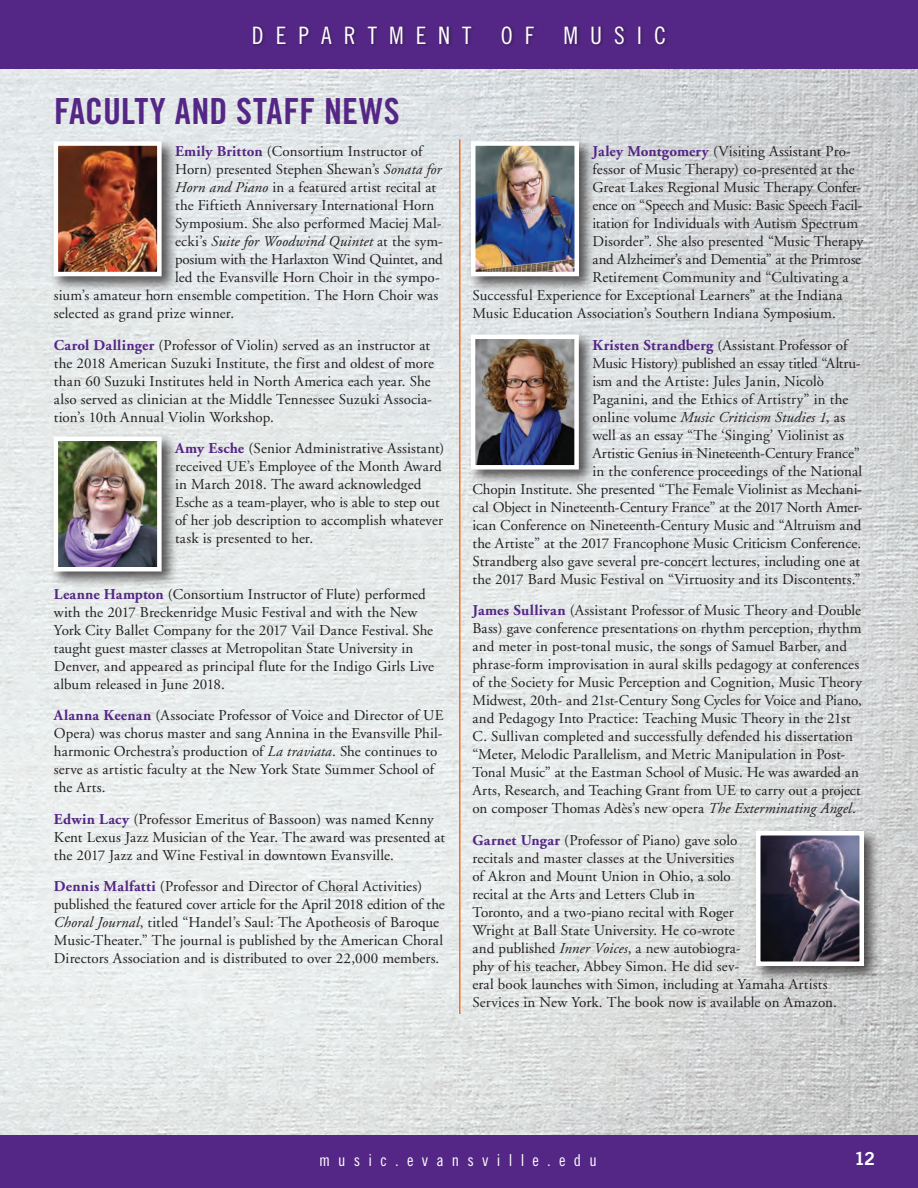
<style>
.page{position:relative;width:918px;height:1188px;background:#fff}
.page>*{position:absolute;margin:0;border:0;box-sizing:border-box;transform-origin:0 0}
.t1{font:36px "Trade Gothic Bold Cond Twenty";letter-spacing:.005em;color:#542685}
.t2{font:24px "Trade Gothic Cond Eighteen";letter-spacing:.5em;color:#fff}
.t3{font:18px "Trade Gothic Bold Two";color:#fff}
.t4{font:16.5px "Trade Gothic Cond Eighteen";letter-spacing:.5em;color:#fff}
.t5{font:15px/18px "Adobe Garamond";letter-spacing:.005em;color:#231f20}
.t6{font:15px "Adobe Garamond";letter-spacing:-.015em;color:#231f20}
.t7{font:italic 15px "Adobe Garamond";letter-spacing:.01em;color:#231f20}
.s1{font-weight:700;color:#542685}
.s2{font-style:italic}
.s3{font-style:normal}
</style>
<div class="page">
<img style="left:0;top:69px;width:918px;height:1067px">
<div style="left:0;top:0;width:918px;height:69px;background:#542685"></div>
<div style="left:253px;top:24px;width:416px;height:23px;background:#231f20;opacity:.5"></div>
<div style="left:0;top:1136px;width:918px;height:52px;background:#542685"></div>
<div style="left:50px;top:433px;width:128px;height:155px;background:#231f20;opacity:.75"></div>
<img style="left:59px;top:441px;width:98px;height:126px">
<div style="left:54px;top:436px;width:108px;height:136px;border:4px solid #fff"></div>
<div style="left:50px;top:138px;width:128px;height:155px;background:#231f20;opacity:.75"></div>
<img style="left:59px;top:146px;width:98px;height:125px">
<div style="left:54px;top:141px;width:108px;height:135px;border:4px solid #fff"></div>
<div style="left:468px;top:138px;width:128px;height:155px;background:#231f20;opacity:.75"></div>
<img style="left:476px;top:146px;width:98px;height:125px">
<div style="left:471px;top:141px;width:108px;height:135px;border:4px solid #fff"></div>
<div style="left:467px;top:331px;width:128px;height:155px;background:#231f20;opacity:.75"></div>
<img style="left:476px;top:340px;width:98px;height:125px">
<div style="left:471px;top:335px;width:108px;height:135px;border:4px solid #fff"></div>
<div style="left:753px;top:828px;width:128px;height:155px;background:#231f20;opacity:.75"></div>
<img style="left:761px;top:836px;width:98px;height:125px">
<div style="left:756px;top:831px;width:108px;height:135px;border:4px solid #fff"></div>
<hr style="left:459px;top:140px;width:1px;height:874px;background:#f36e21">
<h2 class="t2" style="left:252px;top:21px;width:416px">DEPARTMENT OF MUSIC</h2>
<h1 class="t1" style="left:54px;top:89px;width:347px">FACULTY AND STAFF NEWS</h1>
<p class="t5" style="left:175px;top:143px;width:249px"><span class="s1">Emily Britton</span> (Consortium Instructor of</p>
<p class="t5" style="left:175px;top:161px;width:268px">Horn) presented Stephen Shewan’s <span class="s2">Sonata for</span></p>
<p class="t5" style="left:175px;top:179px;width:262px"><span class="s2">Horn and Piano</span> in a featured artist recital at</p>
<p class="t5" style="left:175px;top:197px;width:261px">the Fiftieth Anniversary International Horn</p>
<p class="t5" style="left:175px;top:215px;width:268px">Symposium. She also performed Maciej Mal-</p>
<p class="t7" style="left:175px;top:233px;width:269px"><span class="s3">ecki’s</span> Suite for Woodwind Quintet <span class="s3">at the sym-</span></p>
<p class="t6" style="left:175px;top:251px;width:269px">posium with the Harlaxton Wind Quintet, and</p>
<p class="t5" style="left:175px;top:269px;width:266px">led the Evansville Horn Choir in the sympo-</p>
<p class="t5" style="left:54px;top:287px;width:386px">sium’s amateur horn ensemble competition. The Horn Choir was</p>
<p class="t5" style="left:54px;top:305px;width:182px">selected as grand prize winner.</p>
<p class="t5" style="left:54px;top:336px;width:382px"><span class="s1">Carol Dallinger</span> (Professor of Violin) served as an instructor at the 2018 American Suzuki Institute, the first and oldest of more than 60 Suzuki Institutes held in North America each year. She also served as clinician at the Middle Tennessee Suzuki Associa&shy;tion’s 10th Annual Violin Workshop.</p>
<p class="t5" style="left:175px;top:440px;width:271px"><span class="s1">Amy Esche</span> (Senior Administrative Assistant) received UE’s Employee of the Month Award in March 2018. The award acknowledged Esche as a team-player, who is able to step out of her job description to accomplish whatever task is presented to her.</p>
<p class="t5" style="left:54px;top:585px;width:382px"><span class="s1">Leanne Hampton</span> (Consortium Instructor of Flute) performed with the 2017 Breckenridge Music Festival and with the New York City Ballet Company for the 2017 Vail Dance Festival. She taught guest master classes at Metropolitan State University in Denver, and appeared as principal flute for the Indigo Girls Live album released in June 2018.</p>
<p class="t5" style="left:54px;top:707px;width:391px"><span class="s1">Alanna Keenan</span> (Associate Professor of Voice and Director of UE Opera) was chorus master and sang Annina in the Evansville Phil&shy;harmonic Orchestra’s production of <span class="s2">La traviata</span>. She continues to serve as artistic faculty at the New York State Summer School of the Arts.</p>
<p class="t5" style="left:54px;top:810px;width:393px"><span class="s1">Edwin Lacy</span> (Professor Emeritus of Bassoon) was named Kenny<br>Kent Lexus Jazz Musician of the Year. The award was presented at the 2017 Jazz and Wine Festival in downtown Evansville.</p>
<p class="t5" style="left:54px;top:878px;width:392px"><span class="s1">Dennis Malfatti</span> (Professor and Director of Choral Activities) published the featured cover article for the April 2018 edition of the <span class="s2">Choral Journal</span>, titled “Handel’s Saul: The Apotheosis of Baroque Music-Theater.” The journal is published by the American Choral Directors Association and is distributed to over 22,000 members.</p>
<p class="t5" style="left:592px;top:143px;width:260px"><span class="s1">Jaley Montgomery</span> (Visiting Assistant Pro-</p>
<p class="t5" style="left:592px;top:161px;width:264px">fessor of Music Therapy) co-presented at the</p>
<p class="t5" style="left:592px;top:179px;width:270px">Great Lakes Regional Music Therapy Confer-</p>
<p class="t5" style="left:592px;top:197px;width:271px">ence on “Speech and Music: Basic Speech Facil-</p>
<p class="t5" style="left:592px;top:215px;width:267px">itation for Individuals with Autism Spectrum</p>
<p class="t5" style="left:592px;top:233px;width:272px">Disorder”. She also presented “Music Therapy</p>
<p class="t6" style="left:592px;top:251px;width:270px">and Alzheimer’s and Dementia” at the Primrose</p>
<p class="t5" style="left:592px;top:269px;width:258px">Retirement Community and “Cultivating a</p>
<p class="t5" style="left:472px;top:287px;width:372px">Successful Experience for Exceptional Learners” at the Indiana</p>
<p class="t5" style="left:472px;top:305px;width:365px">Music Education Association’s Southern Indiana Symposium.</p>
<p class="t5" style="left:592px;top:336px;width:257px"><span class="s1">Kristen Strandberg</span> (Assistant Professor of</p>
<p class="t5" style="left:592px;top:354px;width:270px">Music History) published an essay titled “Altru-</p>
<p class="t5" style="left:592px;top:372px;width:233px">ism and the Artiste: Jules Janin, Nicolò</p>
<p class="t5" style="left:592px;top:390px;width:258px">Paganini, and the Ethics of Artistry” in the</p>
<p class="t7" style="left:592px;top:409px;width:254px"><span class="s3">online volume</span> Music Criticism Studies 1<span class="s3">, as</span></p>
<p class="t5" style="left:592px;top:426px;width:253px">well as an essay “The ‘Singing’ Violinist as</p>
<p class="t5" style="left:592px;top:444px;width:269px">Artistic Genius in Nineteenth-Century France”</p>
<p class="t5" style="left:592px;top:462px;width:271px">in the conference proceedings of the National</p>
<p class="t5" style="left:472px;top:480px;width:391px">Chopin Institute. She presented “The Female Violinist as Mechani-</p>
<p class="t5" style="left:472px;top:498px;width:391px">cal Object in Nineteenth-Century France” at the 2017 North Amer-</p>
<p class="t5" style="left:472px;top:516px;width:390px">ican Conference on Nineteenth-Century Music and “Altruism and</p>
<p class="t5" style="left:472px;top:534px;width:390px">the Artiste” at the 2017 Francophone Music Criticism Conference.</p>
<p class="t5" style="left:472px;top:552px;width:389px">Strandberg also gave several pre-concert lectures, including one at</p>
<p class="t5" style="left:472px;top:570px;width:390px">the 2017 Bard Music Festival on “Virtuosity and its Discontents.”</p>
<p class="t5" style="left:472px;top:602px;width:391px"><span class="s1">James Sullivan</span> (Assistant Professor of Music Theory and Double Bass) gave conference presentations on rhythm perception, rhythm and meter in post-tonal music, the songs of Samuel Barber, and phrase-form improvisation in aural skills pedagogy at conferences of the Society for Music Perception and Cognition, Music Theory Midwest, 20th- and 21st-Century Song Cycles for Voice and Piano, and Pedagogy Into Practice: Teaching Music Theory in the 21st C. Sullivan completed and successfully defended his dissertation “Meter, Melodic Parallelism, and Metric Manipulation in Post-Tonal Music” at the Eastman School of Music. He was awarded an Arts, Research, and Teaching Grant from UE to carry out a project on composer Thomas Adès’s new opera <span class="s2">The Exterminating Angel</span>.</p>
<p class="t5" style="left:472px;top:831px;width:366px"><span class="s1">Garnet Ungar</span> (Professor of Piano) gave solo<br>recitals and master classes at the Universities<br>of Akron and Mount Union in Ohio, a solo<br>recital at the Arts and Letters Club in<br>Toronto, and a two-piano recital with Roger<br>Wright at Ball State University. He co-wrote<br>and published <span class="s2">Inner Voices</span>, a new autobiogra-<br>phy of his teacher, Abbey Simon. He did sev-<br>eral book launches with Simon, including at Yamaha Artists Services in New York. The book now is available on Amazon.</p>
<p class="t4" style="left:319px;top:1150px;width:279px">music.evansville.edu</p>
<p class="t3" style="left:854px;top:1148px;width:23px">12</p>
</div>
